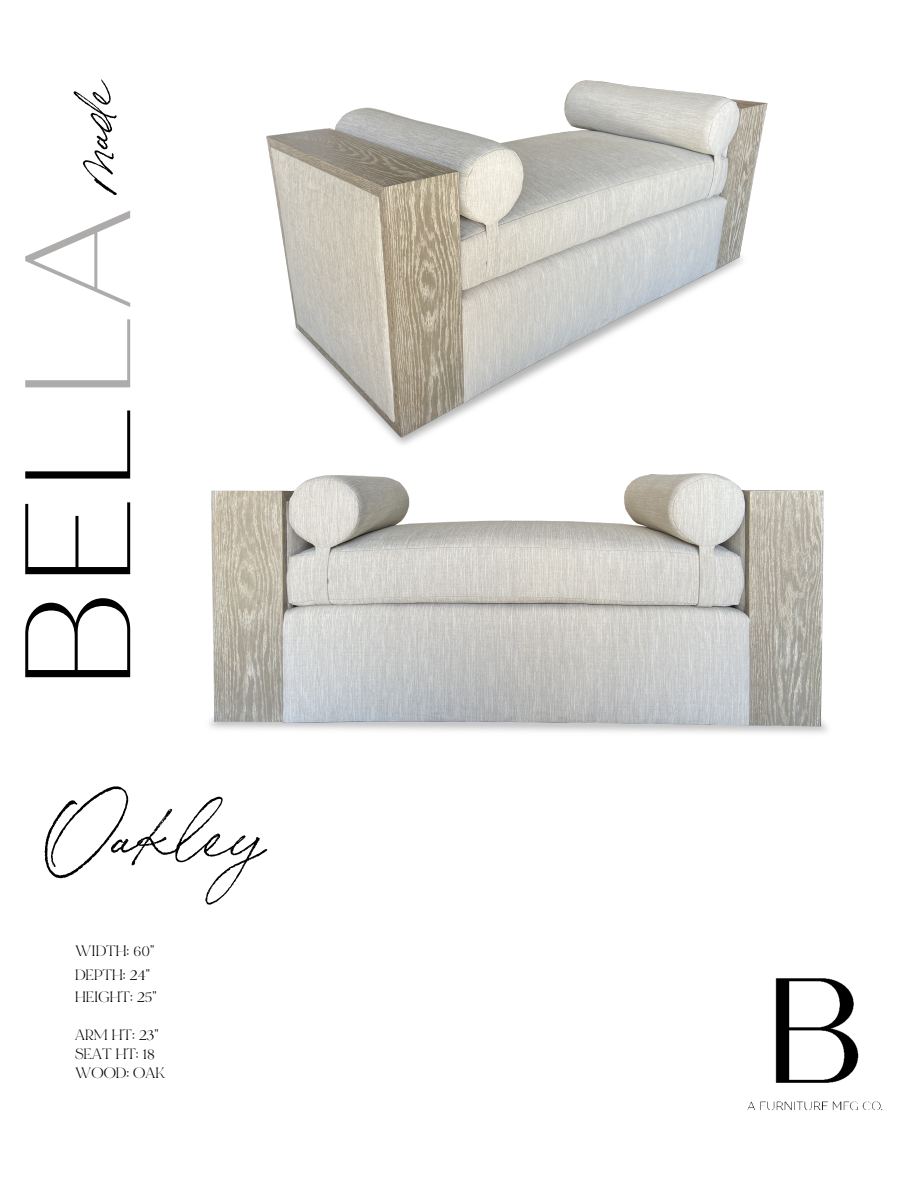
<style>
.page{position:relative;width:918px;height:1188px;background:#fff}
.page>*{position:absolute;margin:0;border:0;box-sizing:border-box;transform-origin:0 0}
.t1{font:100 150px "Quiche Sans";color:#000}
.t2{font:80.1px "Bon Vivant";color:#000}
.t3{font:63px "Bon Vivant";color:#000}
.t4{font:15px "Bon Vivant Serif";color:#000}
.s1{color:#aeabab}
</style>
<div class="page">
<img style="left:748px;top:978px;width:135px;height:133px">
<img style="left:209px;top:473px;width:619px;height:260px">
<img style="left:266px;top:80px;width:502px;height:365px">
<p class="t3" style="left:53px;top:189px;width:111px;rotate:-90deg">made</p>
<h1 class="t1" style="left:-12px;top:694px;width:490px;rotate:-90deg">BEL<span class="s1">LA</span></h1>
<h2 class="t2" style="left:49px;top:784px;width:214px">Oakley</h2>
<p class="t4" style="left:75px;top:944px;width:81px">WIDTH: 60"</p>
<p class="t4" style="left:75px;top:969px;width:77px">DEPTH: 24"</p>
<p class="t4" style="left:75px;top:990px;width:83px">HEIGHT: 25"</p>
<p class="t4" style="left:75px;top:1029px;width:85px">ARM HT: 23"</p>
<p class="t4" style="left:75px;top:1048px;width:82px">SEAT HT: 18</p>
<p class="t4" style="left:75px;top:1067px;width:92px">WOOD: OAK</p>
</div>
